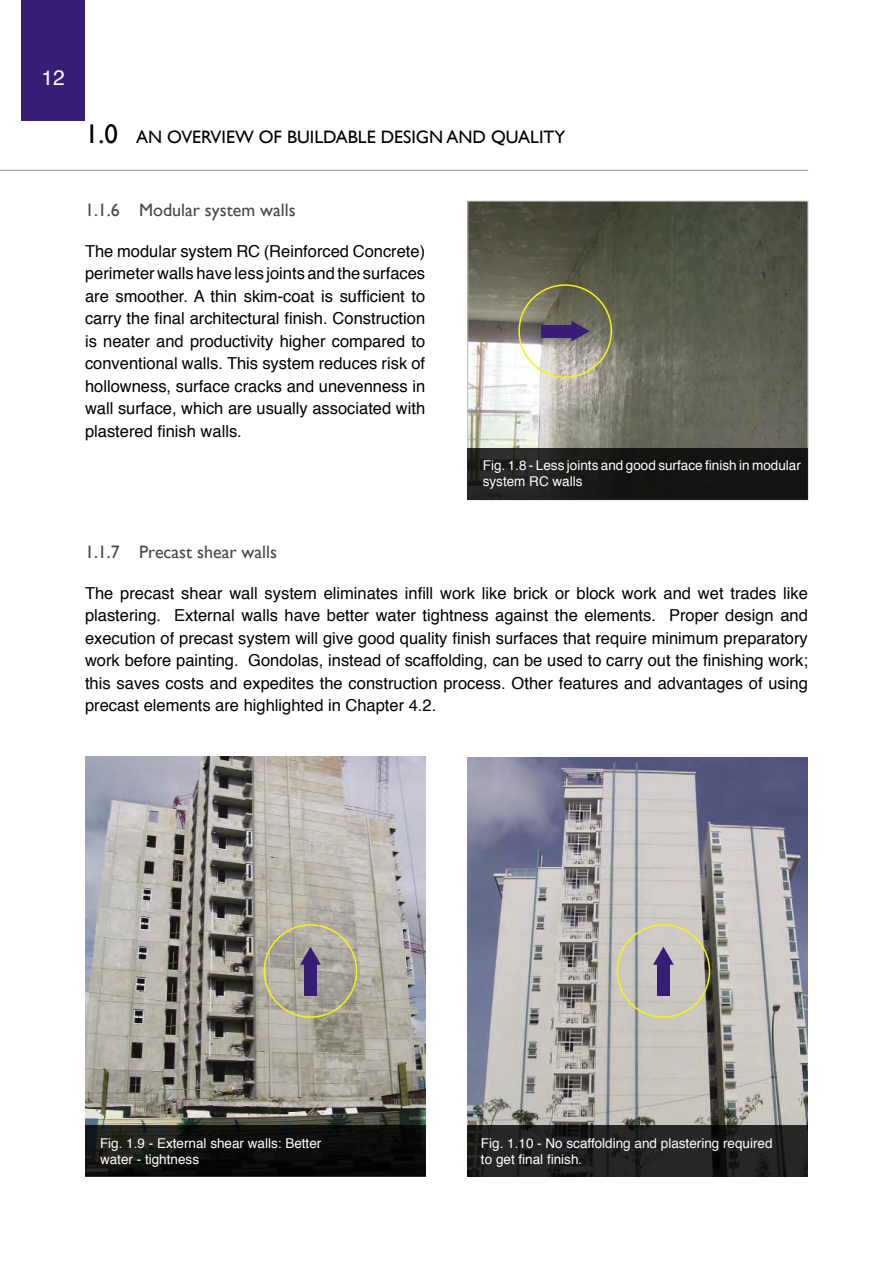
<style>
.page{position:relative;width:893px;height:1263px;background:#fff}
.page>*{position:absolute;margin:0;border:0;box-sizing:border-box;transform-origin:0 0}
.t1{font:21px "Helvetica";color:#fff}
.t2{font:18px "Gill Sans";color:#484848}
.t3{font:18px "Gill Sans";color:#000}
.t4{font:16.5px/22.5px "Helvetica";color:#000;text-align:justify}
.t5{font:13.5px/16.2px "Helvetica";color:#fff}
.s1{font-size:27px}
</style>
<div class="page">
<hr style="left:0;top:170px;width:808px;height:1px;background:#8e81b1">
<div style="left:21px;top:0;width:64px;height:120px;background:#371d75"></div>
<img style="left:468px;top:757px;width:340px;height:368px">
<img style="left:85px;top:757px;width:340px;height:368px">
<img style="left:470px;top:203px;width:336px;height:245px">
<svg style="left:468px;top:448px;width:340px;height:51px;background:#191917"></svg>
<div style="left:518px;top:284px;width:94px;height:94px;border:2px solid #f7f410;border-radius:50%"></div>
<div style="left:541px;top:325px;width:32px;height:12px;background:#371d75"></div>
<svg style="left:571px;top:321px;width:19px;height:21px"></svg>
<svg style="left:468px;top:1125px;width:340px;height:51px;background:#21201f"></svg>
<svg style="left:85px;top:1125px;width:340px;height:51px;background:#0e0f0d"></svg>
<div style="left:617px;top:924px;width:93px;height:94px;border:2px solid #f7f410;border-radius:50%"></div>
<div style="left:657px;top:963px;width:13px;height:32px;background:#371d75"></div>
<svg style="left:653px;top:947px;width:21px;height:18px"></svg>
<div style="left:264px;top:924px;width:93px;height:94px;border:2px solid #f7f410;border-radius:50%"></div>
<div style="left:304px;top:963px;width:13px;height:32px;background:#371d75"></div>
<svg style="left:300px;top:947px;width:21px;height:18px"></svg>
<p class="t1" style="left:41px;top:61px;width:25px">12</p>
<p class="t3" style="left:85px;top:126px;width:482px"><span class="s1">1.0</span> AN OVERVIEW OF BUILDABLE DESIGN AND QUALITY</p>
<p class="t2" style="left:85px;top:199px;width:212px">1.1.6 Modular system walls</p>
<p class="t4" style="left:85px;top:240px;width:342px">The modular system RC (Reinforced Concrete) perimeter walls have less joints and the surfaces are smoother. A thin skim-coat is sufficient to carry the final architectural finish. Construction is neater and productivity higher compared to conventional walls. This system reduces risk of hollowness, surface cracks and unevenness in wall surface, which are usually associated with plastered finish walls.</p>
<p class="t5" style="left:483px;top:457px;width:320px">Fig. 1.8 - Less joints and good surface finish in modular system RC walls</p>
<p class="t2" style="left:85px;top:541px;width:193px">1.1.7 Precast shear walls</p>
<p class="t4" style="left:85px;top:582px;width:724px">The precast shear wall system eliminates infill work like brick or block work and wet trades like plastering. External walls have better water tightness against the elements. Proper design and execution of precast system will give good quality finish surfaces that require minimum preparatory work before painting. Gondolas, instead of scaffolding, can be used to carry out the finishing work; this saves costs and expedites the construction process. Other features and advantages of using precast elements are highlighted in Chapter 4.2.</p>
<p class="t5" style="left:100px;top:1136px;width:223px">Fig. 1.9 - External shear walls: Better</p>
<p class="t5" style="left:100px;top:1152px;width:101px">water - tightness</p>
<p class="t5" style="left:481px;top:1136px;width:293px">Fig. 1.10 - No scaffolding and plastering required to get final finish.</p>
</div>
